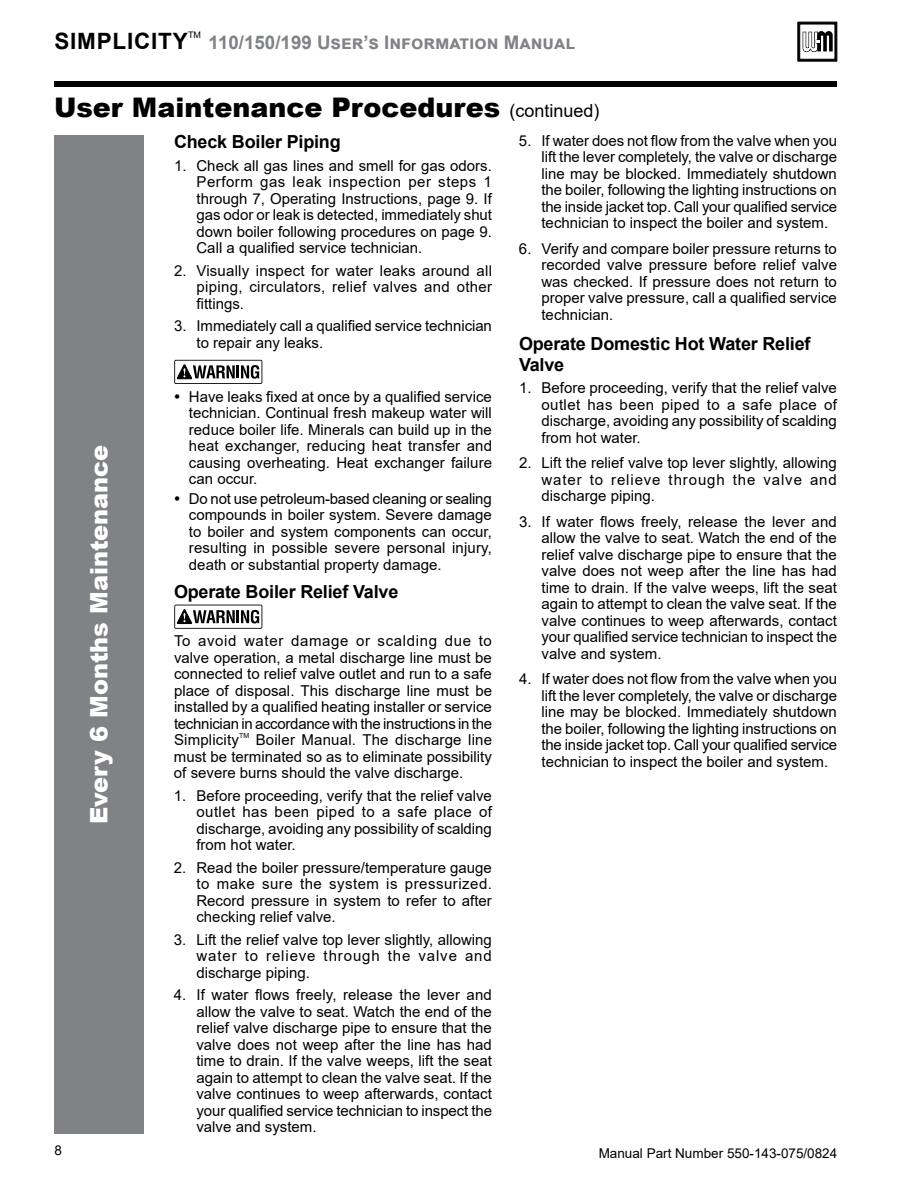
<style>
.page{position:relative;width:918px;height:1188px;background:#fff}
.page>*{position:absolute;margin:0;border:0;box-sizing:border-box;transform-origin:0 0}
.t1{font:900 27px "Arial";color:#000}
.t2{font:900 24px "Arial";color:#fff}
.t3{font:700 22.5px "Arial";letter-spacing:.035em;color:#000}
.t4{font:700 18.75px "Arial";color:#808285}
.t5{font:700 18px/21px "Arial";letter-spacing:-.01em;color:#000}
.t6{font:15px/16.5px "Arial";color:#000;text-align:justify}
.t7{font:13.5px "Arial";color:#000}
.t8{font:9px "Arial";color:#000}
.t9{font:7.05px "Arial";color:#000}
.s1{font-weight:400;font-size:18px}
</style>
<div class="page">
<svg style="left:798px;top:22px;width:39px;height:39px"></svg>
<svg style="left:174px;top:360px;width:88px;height:24px"></svg>
<svg style="left:174px;top:605px;width:88px;height:24px"></svg>
<div style="left:54px;top:81px;width:783px;height:6px;background:#000"></div>
<div style="left:54px;top:135px;width:90px;height:999px;background:#808285"></div>
<h3 class="t3" style="left:54px;top:25px;width:135px">SIMPLICITY</h3>
<p class="t8" style="left:188px;top:29px;width:14px">TM</p>
<p class="t4" style="left:209px;top:29px;width:368px">110/150/199 User’s Information Manual</p>
<h1 class="t1" style="left:54px;top:88px;width:547px">User Maintenance Procedures <span class="s1">(continued)</span></h1>
<h2 class="t2" style="left:82px;top:824px;width:381px;rotate:-90deg">Every 6 Months Maintenance</h2>
<p class="t7" style="left:54px;top:1141px;width:9px">8</p>
<p class="t5" style="left:174px;top:131px;width:168px">Check Boiler Piping</p>
<p class="t6" style="left:196px;top:157px;width:297px;text-indent:-22px">1. Check all gas lines and smell for gas odors.<br>Perform gas leak inspection per steps 1 through 7, Operating Instructions, page 9. If gas odor or leak is detected, immediately shut down boiler following procedures on page 9.<br>Call a qualified service technician.</p>
<p class="t6" style="left:196px;top:262px;width:297px;text-indent:-22px">2. Visually inspect for water leaks around all piping, circulators, relief valves and other fittings.</p>
<p class="t6" style="left:196px;top:317px;width:297px;text-indent:-22px">3. Immediately call a qualified service technician to repair any leaks.</p>
<p class="t6" style="left:189px;top:388px;width:305px">Have leaks fixed at once by a qualified service technician. Continual fresh makeup water will reduce boiler life. Minerals can build up in the heat exchanger, reducing heat transfer and causing overheating. Heat exchanger failure can occur.</p>
<p class="t6" style="left:189px;top:490px;width:305px">Do not use petroleum-based cleaning or sealing compounds in boiler system. Severe damage to boiler and system components can occur, resulting in possible severe personal injury, death or substantial property damage.</p>
<p class="t5" style="left:174px;top:582px;width:226px">Operate Boiler Relief Valve</p>
<p class="t6" style="left:174px;top:633px;width:320px">To avoid water damage or scalding due to valve operation, a metal discharge line must be connected to relief valve outlet and run to a safe place of disposal. This discharge line must be installed by a qualified heating installer or service technician in accordance with the instructions in the Simplicity</p>
<p class="t9" style="left:239px;top:731px;width:12px">TM</p>
<p class="t6" style="left:174px;top:732px;width:320px;text-indent:82px">Boiler Manual. The discharge line must be terminated so as to eliminate possibility of severe burns should the valve discharge.</p>
<p class="t6" style="left:196px;top:787px;width:297px;text-indent:-22px">1. Before proceeding, verify that the relief valve outlet has been piped to a safe place of discharge, avoiding any possibility of scalding from hot water.</p>
<p class="t6" style="left:196px;top:859px;width:297px;text-indent:-22px">2. Read the boiler pressure/temperature gauge to make sure the system is pressurized.<br>Record pressure in system to refer to after checking relief valve.</p>
<p class="t6" style="left:196px;top:931px;width:297px;text-indent:-22px">3. Lift the relief valve top lever slightly, allowing water to relieve through the valve and discharge piping.</p>
<p class="t6" style="left:196px;top:987px;width:297px;text-indent:-22px">4. If water flows freely, release the lever and allow the valve to seat. Watch the end of the relief valve discharge pipe to ensure that the valve does not weep after the line has had time to drain. If the valve weeps, lift the seat again to attempt to clean the valve seat. If the valve continues to weep afterwards, contact your qualified service technician to inspect the valve and system.</p>
<p class="t6" style="left:541px;top:132px;width:297px;text-indent:-22px">5. If water does not flow from the valve when you lift the lever completely, the valve or discharge line may be blocked. Immediately shutdown the boiler, following the lighting instructions on the inside jacket top. Call your qualified service technician to inspect the boiler and system.</p>
<p class="t6" style="left:541px;top:240px;width:297px;text-indent:-22px">6. Verify and compare boiler pressure returns to recorded valve pressure before relief valve was checked. If pressure does not return to proper valve pressure, call a qualified service technician.</p>
<p class="t5" style="left:519px;top:333px;width:293px">Operate Domestic Hot Water Relief<br>Valve</p>
<p class="t6" style="left:542px;top:380px;width:297px;text-indent:-22px">1. Before proceeding, verify that the relief valve outlet has been piped to a safe place of discharge, avoiding any possibility of scalding from hot water.</p>
<p class="t6" style="left:542px;top:455px;width:297px;text-indent:-22px">2. Lift the relief valve top lever slightly, allowing water to relieve through the valve and discharge piping.</p>
<p class="t6" style="left:542px;top:513px;width:297px;text-indent:-22px">3. If water flows freely, release the lever and allow the valve to seat. Watch the end of the relief valve discharge pipe to ensure that the valve does not weep after the line has had time to drain. If the valve weeps, lift the seat again to attempt to clean the valve seat. If the valve continues to weep afterwards, contact your qualified service technician to inspect the valve and system.</p>
<p class="t6" style="left:542px;top:671px;width:297px;text-indent:-22px">4. If water does not flow from the valve when you lift the lever completely, the valve or discharge line may be blocked. Immediately shutdown the boiler, following the lighting instructions on the inside jacket top. Call your qualified service technician to inspect the boiler and system.</p>
<p class="t7" style="left:599px;top:1144px;width:240px">Manual Part Number 550-143-075/0824</p>
</div>
